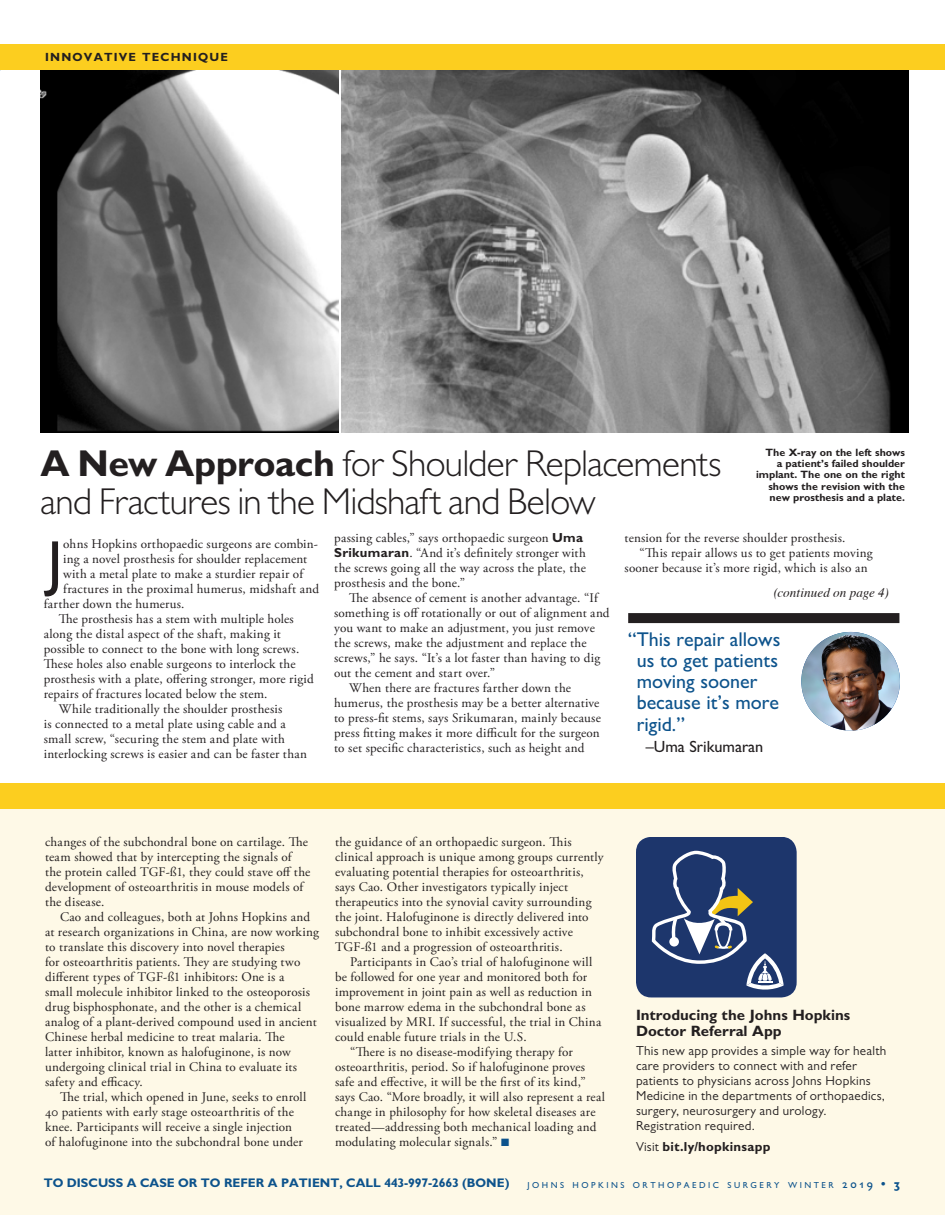
<style>
.page{position:relative;width:945px;height:1215px;background:#fff}
.page>*{position:absolute;margin:0;border:0;box-sizing:border-box;transform-origin:0 0}
.T10_5_drop_cap{font:500 60.25px "Gill Sans MT Std";color:#231f20}
.H32_light{font:300 37.5px/38.8px "Gill Sans MT Std";letter-spacing:-.02em;color:#231f20}
.Callout_16{font:500 20px/21.2px "Gill Sans MT Std";color:#0d538c}
.Callout_16-2{font:500 16.25px "Gill Sans MT Std";color:#231f20}
.t1{font:700 15px/16.2px "Gill Sans MT Std";color:#231f20}
.T10_5_indented{font:13.12px/15px "Adobe Garamond Pro";letter-spacing:.015em;color:#231f20}
.T10_5_indented-2{font:13.12px/15px "Gill Sans MT Std";letter-spacing:.02em;color:#231f20}
.T10_5_drop_cap-2{font:13.12px "Adobe Garamond Pro";letter-spacing:.015em;color:#231f20}
.T10_5_indented-3{font:700 13.12px "Gill Sans MT Std";letter-spacing:.02em;color:#231f20}
.T10_5_italic{font:italic 13.12px "Times";letter-spacing:.005em;color:#231f20}
.t2{font:700 12.5px "Gill Sans MT Std";color:#0d538c}
.heads_in_bars{font:700 11.88px "Gill Sans MT Std";letter-spacing:.1em;color:#231f20}
.t3{font:700 10.62px/11.2px "Gill Sans MT Std";color:#231f20;text-align:right}
.t4{font:500 8.75px "Gill Sans MT Std";letter-spacing:.285em;color:#0d538c}
.s1{font-weight:700}
.s2{font-family:"Gill Sans MT Std";font-weight:700}
.s3{color:#0d538c}
.s4{font-weight:400}
.s5{font-size:12.5px}
.s6{font-weight:700;font-size:12.5px}
</style>
<div class="page">
<div style="left:0;top:809px;width:945px;height:406px;background:#fef9e7"></div>
<div style="left:0;top:44px;width:945px;height:26px;background:#fcce1f"></div>
<div style="left:0;top:783px;width:945px;height:26px;background:#fcce1f"></div>
<img style="left:342px;top:70px;width:566px;height:362px">
<img style="left:40px;top:70px;width:298px;height:362px">
<div style="left:628px;top:613px;width:271px;height:10px;background:#231f20"></div>
<img style="left:801px;top:632px;width:99px;height:99px;border-radius:49px">
<svg style="left:636px;top:837px;width:161px;height:160px;background:#394e7a"></svg>
<p class="heads_in_bars" style="left:45px;top:50px;width:184px">INNOVATIVE TECHNIQUE</p>
<p class="H32_light" style="left:40px;top:443px;width:683px"><span class="s1">A New Approach</span> for Shoulder Replacements and Fractures in the Midshaft and Below</p>
<p class="t3" style="left:756px;top:447px;width:150px">The X-ray on the left shows<br>a patient’s failed shoulder implant. The one on the right shows the revision with the new prosthesis and a plate.</p>
<p class="T10_5_drop_cap" style="left:48px;top:526px;width:17px">J</p>
<p class="T10_5_drop_cap-2" style="left:63px;top:536px;width:256px">ohns Hopkins orthopaedic surgeons are combin-</p>
<p class="T10_5_drop_cap-2" style="left:63px;top:551px;width:246px">ing a novel prosthesis for shoulder replacement</p>
<p class="T10_5_drop_cap-2" style="left:63px;top:566px;width:241px">with a metal plate to make a sturdier repair of</p>
<p class="T10_5_drop_cap-2" style="left:63px;top:581px;width:257px">fractures in the proximal humerus, midshaft and</p>
<p class="T10_5_drop_cap-2" style="left:44px;top:596px;width:142px">farther down the humerus.</p>
<p class="T10_5_indented" style="left:44px;top:612px;width:271px;text-indent:15px">The prosthesis has a stem with multiple holes along the distal aspect of the shaft, making it possible to connect to the bone with long screws.<br>These holes also enable surgeons to interlock the prosthesis with a plate, offering stronger, more rigid repairs of fractures located below the stem.</p>
<p class="T10_5_indented" style="left:44px;top:702px;width:265px;text-indent:15px">While traditionally the shoulder prosthesis<br>is connected to a metal plate using cable and a small screw, “securing the stem and plate with interlocking screws is easier and can be faster than</p>
<p class="T10_5_indented" style="left:334px;top:531px;width:253px">passing cables,” says orthopaedic surgeon <span class="s2">Uma Srikumaran</span>. “And it’s definitely stronger with the screws going all the way across the plate, the prosthesis and the bone.”</p>
<p class="T10_5_indented" style="left:334px;top:591px;width:277px;text-indent:15px">The absence of cement is another advantage. “If something is off rotationally or out of alignment and you want to make an adjustment, you just remove the screws, make the adjustment and replace the screws,” he says. “It’s a lot faster than having to dig out the cement and start over.”</p>
<p class="T10_5_indented" style="left:334px;top:681px;width:268px;text-indent:15px">When there are fractures farther down the humerus, the prosthesis may be a better alternative to press-fit stems, says Srikumaran, mainly because press fitting makes it more difficult for the surgeon to set specific characteristics, such as height and</p>
<p class="T10_5_indented" style="left:625px;top:531px;width:222px">tension for the reverse shoulder prosthesis.</p>
<p class="T10_5_indented" style="left:625px;top:546px;width:250px;text-indent:15px">“This repair allows us to get patients moving sooner because it’s more rigid, which is also an</p>
<p class="T10_5_italic" style="left:774px;top:581px;width:116px">(continued on page 4)</p>
<p class="Callout_16" style="left:637px;top:628px;width:145px;text-indent:-9px">“This repair allows us to get patients moving sooner because it’s more rigid.”</p>
<p class="Callout_16-2" style="left:646px;top:737px;width:119px">–Uma Srikumaran</p>
<p class="T10_5_indented" style="left:45px;top:835px;width:267px">changes of the subchondral bone on cartilage. The team showed that by intercepting the signals of the protein called TGF-ß1, they could stave off the development of osteoarthritis in mouse models of the disease.</p>
<p class="T10_5_indented" style="left:45px;top:910px;width:276px;text-indent:15px">Cao and colleagues, both at Johns Hopkins and at research organizations in China, are now working to translate this discovery into novel therapies<br>for osteoarthritis patients. They are studying two different types of TGF-ß1 inhibitors: One is a<br>small molecule inhibitor linked to the osteoporosis drug bisphosphonate, and the other is a chemical analog of a plant-derived compound used in ancient Chinese herbal medicine to treat malaria. The<br>latter inhibitor, known as halofuginone, is now undergoing clinical trial in China to evaluate its safety and efficacy.</p>
<p class="T10_5_indented" style="left:45px;top:1090px;width:263px;text-indent:15px">The trial, which opened in June, seeks to enroll 40 patients with early stage osteoarthritis of the knee. Participants will receive a single injection<br>of halofuginone into the subchondral bone under</p>
<p class="T10_5_indented" style="left:335px;top:835px;width:270px">the guidance of an orthopaedic surgeon. This clinical approach is unique among groups currently evaluating potential therapies for osteoarthritis, says Cao. Other investigators typically inject therapeutics into the synovial cavity surrounding the joint. Halofuginone is directly delivered into subchondral bone to inhibit excessively active TGF-ß1 and a progression of osteoarthritis.</p>
<p class="T10_5_indented" style="left:335px;top:955px;width:268px;text-indent:15px">Participants in Cao’s trial of halofuginone will be followed for one year and monitored both for improvement in joint pain as well as reduction in bone marrow edema in the subchondral bone as visualized by MRI. If successful, the trial in China could enable future trials in the U.S.</p>
<p class="T10_5_indented" style="left:335px;top:1045px;width:272px;text-indent:15px">“There is no disease-modifying therapy for osteoarthritis, period. So if halofuginone proves safe and effective, it will be the first of its kind,” says Cao. “More broadly, it will also represent a real change in philosophy for how skeletal diseases are treated—addressing both mechanical loading and modulating molecular signals.” <span class="s3">■</span></p>
<p class="t1" style="left:636px;top:1007px;width:216px">Introducing the Johns Hopkins<br>Doctor Referral App</p>
<p class="T10_5_indented-2" style="left:636px;top:1043px;width:252px">This new app provides a simple way for health care providers to connect with and refer patients to physicians across Johns Hopkins Medicine in the departments of orthopaedics, surgery, neurosurgery and urology.<br>Registration required.</p>
<p class="T10_5_indented-3" style="left:636px;top:1139px;width:136px"><span class="s4">Visit</span> bit.ly/hopkinsapp</p>
<p class="t2" style="left:44px;top:1175px;width:467px">TO DISCUSS A CASE OR TO REFER A PATIENT, CALL 443-997-2663 (BONE)</p>
<p class="t4" style="left:528px;top:1180px;width:374px">JOHNS HOPKINS ORTHOPAEDIC SURGERY WINTER <span class="s5">2019</span> <span class="s6">• 3</span></p>
</div>
